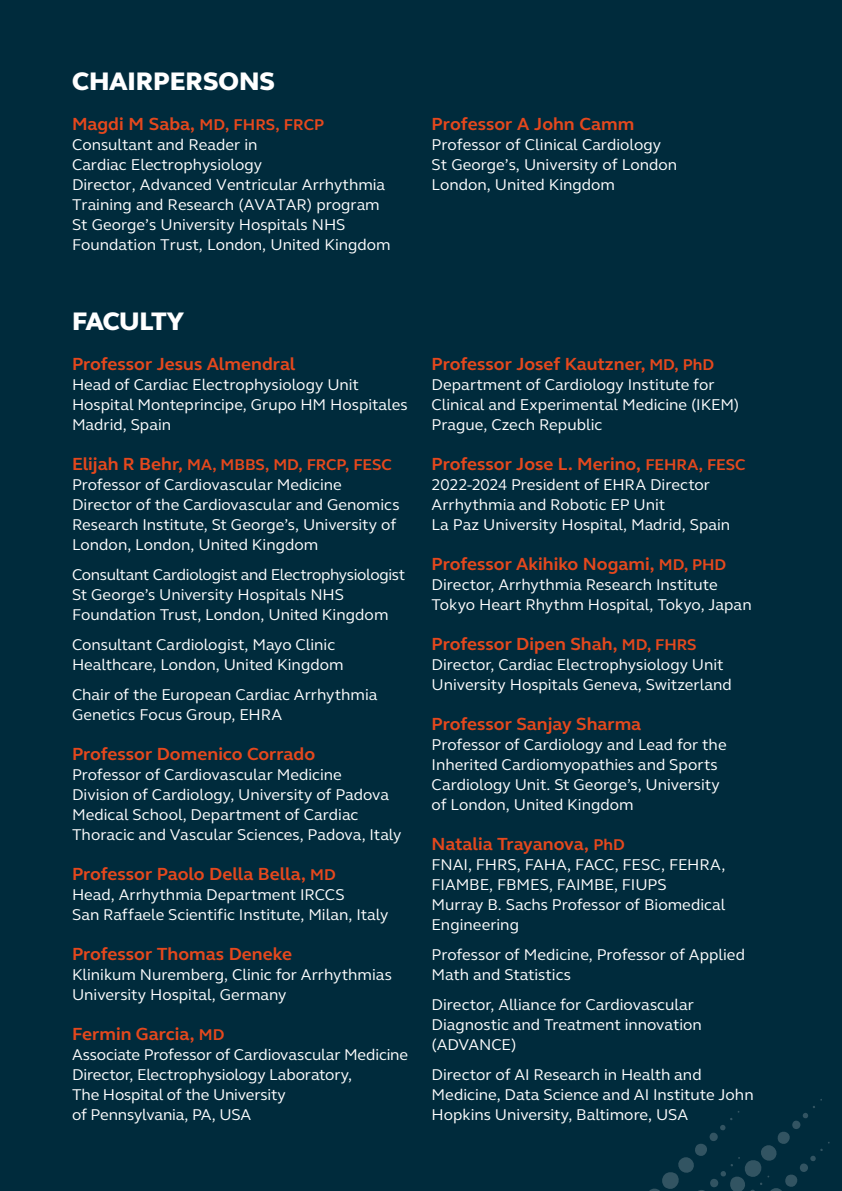
<style>
.page{position:relative;width:842px;height:1191px;background:#002b3c}
.page>*{position:absolute;margin:0;border:0;box-sizing:border-box;transform-origin:0 0}
.t1{font:800 26px "FS Elliot";color:#fff}
.t2{font:800 26px "FS Elliot";letter-spacing:-.03em;color:#fff}
.t3{font:700 18px "FS Elliot";color:#e5481d}
.t4{font:16px/20px "FS Elliot";color:#fff}
.s1{font-weight:700;font-size:18px;color:#e5481d}
.s2{font-weight:700;color:#e5481d}
.s3{font-size:16px}
</style>
<div class="page">
<svg style="left:649px;top:1099px;width:181px;height:92px"></svg>
<h1 class="t1" style="left:72px;top:64px;width:205px">CHAIRPERSONS</h1>
<p class="t4" style="left:72px;top:114px;width:320px"><span class="s1">Magdi M Saba,</span> <span class="s2">MD, FHRS, FRCP </span>Consultant and Reader in<br>Cardiac Electrophysiology<br>Director, Advanced Ventricular Arrhythmia Training and Research (AVATAR) program St George’s University Hospitals NHS Foundation Trust, London, United Kingdom</p>
<p class="t3" style="left:432px;top:112px;width:204px">Professor A John Camm</p>
<p class="t4" style="left:432px;top:134px;width:247px">Professor of Clinical Cardiology<br>St George’s, University of London<br>London, United Kingdom</p>
<h1 class="t2" style="left:72px;top:304px;width:113px">FACULTY</h1>
<p class="t3" style="left:72px;top:352px;width:225px">Professor Jesus Almendral</p>
<p class="t4" style="left:72px;top:374px;width:337px">Head of Cardiac Electrophysiology Unit<br>Hospital Monteprincipe, Grupo HM Hospitales<br>Madrid, Spain</p>
<p class="t4" style="left:72px;top:454px;width:329px"><span class="s1">Elijah R Behr,</span> <span class="s2">MA, MBBS, MD, FRCP, FESC </span>Professor of Cardiovascular Medicine Director of the Cardiovascular and Genomics Research Institute, St George’s, University of London, London, United Kingdom</p>
<p class="t4" style="left:72px;top:564px;width:335px">Consultant Cardiologist and Electrophysiologist<br>St George’s University Hospitals NHS<br>Foundation Trust, London, United Kingdom</p>
<p class="t4" style="left:72px;top:634px;width:273px">Consultant Cardiologist, Mayo Clinic<br>Healthcare, London, United Kingdom</p>
<p class="t4" style="left:72px;top:684px;width:307px">Chair of the European Cardiac Arrhythmia<br>Genetics Focus Group, EHRA</p>
<p class="t3" style="left:72px;top:742px;width:245px">Professor Domenico Corrado</p>
<p class="t4" style="left:72px;top:764px;width:331px">Professor of Cardiovascular Medicine Division of Cardiology, University of Padova Medical School, Department of Cardiac Thoracic and Vascular Sciences, Padova, Italy</p>
<p class="t3" style="left:72px;top:862px;width:265px">Professor Paolo Della Bella, <span class="s3">MD</span></p>
<p class="t4" style="left:72px;top:884px;width:318px">Head, Arrhythmia Department IRCCS<br>San Raffaele Scientific Institute, Milan, Italy</p>
<p class="t3" style="left:72px;top:942px;width:221px">Professor Thomas Deneke</p>
<p class="t4" style="left:72px;top:964px;width:321px">Klinikum Nuremberg, Clinic for Arrhythmias<br>University Hospital, Germany</p>
<p class="t3" style="left:72px;top:1022px;width:154px">Fermin Garcia, <span class="s3">MD</span></p>
<p class="t4" style="left:72px;top:1044px;width:338px">Associate Professor of Cardiovascular Medicine Director, Electrophysiology Laboratory,<br>The Hospital of the University<br>of Pennsylvania, PA, USA</p>
<p class="t3" style="left:432px;top:352px;width:284px">Professor Josef Kautzner, <span class="s3">MD, PhD</span></p>
<p class="t4" style="left:432px;top:374px;width:309px">Department of Cardiology Institute for<br>Clinical and Experimental Medicine (IKEM)<br>Prague, Czech Republic</p>
<p class="t3" style="left:432px;top:452px;width:315px">Professor Jose L. Merino, <span class="s3">FEHRA, FESC</span></p>
<p class="t4" style="left:432px;top:474px;width:300px">2022-2024 President of EHRA Director<br>Arrhythmia and Robotic EP Unit<br>La Paz University Hospital, Madrid, Spain</p>
<p class="t3" style="left:432px;top:552px;width:296px">Professor Akihiko Nogami, <span class="s3">MD, PHD</span></p>
<p class="t4" style="left:432px;top:574px;width:322px">Director, Arrhythmia Research Institute<br>Tokyo Heart Rhythm Hospital, Tokyo, Japan</p>
<p class="t3" style="left:432px;top:632px;width:267px">Professor Dipen Shah, <span class="s3">MD, FHRS</span></p>
<p class="t4" style="left:432px;top:654px;width:302px">Director, Cardiac Electrophysiology Unit<br>University Hospitals Geneva, Switzerland</p>
<p class="t3" style="left:432px;top:712px;width:211px">Professor Sanjay Sharma</p>
<p class="t4" style="left:432px;top:734px;width:296px">Professor of Cardiology and Lead for the Inherited Cardiomyopathies and Sports Cardiology Unit. St George’s, University of London, United Kingdom</p>
<p class="t3" style="left:432px;top:832px;width:195px">Natalia Trayanova, <span class="s3">PhD</span></p>
<p class="t4" style="left:432px;top:854px;width:295px">FNAI, FHRS, FAHA, FACC, FESC, FEHRA,<br>FIAMBE, FBMES, FAIMBE, FIUPS<br>Murray B. Sachs Professor of Biomedical<br>Engineering</p>
<p class="t4" style="left:432px;top:944px;width:315px">Professor of Medicine, Professor of Applied<br>Math and Statistics</p>
<p class="t4" style="left:432px;top:994px;width:272px">Director, Alliance for Cardiovascular<br>Diagnostic and Treatment innovation (ADVANCE)</p>
<p class="t4" style="left:432px;top:1064px;width:324px">Director of AI Research in Health and<br>Medicine, Data Science and AI Institute John<br>Hopkins University, Baltimore, USA</p>
</div>
